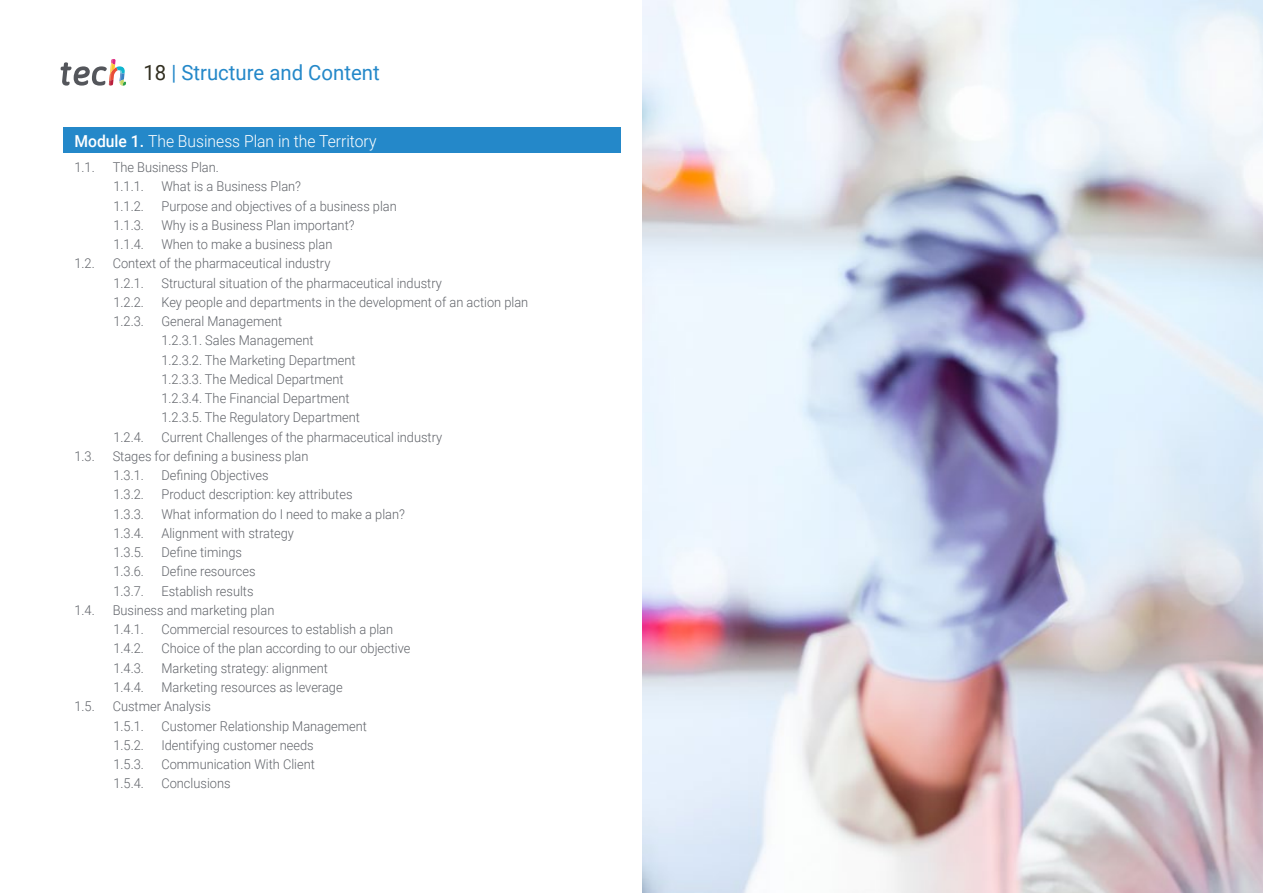
<style>
.page{position:relative;width:1263px;height:893px;background:#fff}
.page>*{position:absolute;margin:0;border:0;box-sizing:border-box;transform-origin:0 0}
.t1{font:21px "Roboto";color:#2488c9}
.t2{font:300 16.5px "Roboto";color:#fff;scale:.95 1}
.t3{font:300 13.5px/19.2px "Roboto";color:#61646a;scale:.95 1}
.s1{color:#312e20}
.s2{font-weight:500}
</style>
<div class="page">
<div style="left:63px;top:128px;width:558px;height:25px;background:#2488c9"></div>
<svg style="left:61px;top:59px;width:65px;height:27px"></svg>
<img style="left:642px;top:0;width:621px;height:893px">
<h1 class="t1" style="left:144px;top:57px;width:238px"><span class="s1">18</span> | Structure and Content</h1>
<p class="t2" style="left:74px;top:129px;width:319px"><span class="s2">Module 1.</span> The Business Plan in the Territory</p>
<p class="t3" style="left:74px;top:157px;width:23px">1.1.</p>
<p class="t3" style="left:113px;top:157px;width:113px">The Business Plan.<br>1.1.1.</p>
<p class="t3" style="left:161px;top:177px;width:149px">What is a Business Plan?</p>
<p class="t3" style="left:113px;top:196px;width:34px">1.1.2.</p>
<p class="t3" style="left:161px;top:196px;width:249px">Purpose and objectives of a business plan</p>
<p class="t3" style="left:113px;top:215px;width:34px">1.1.3.</p>
<p class="t3" style="left:161px;top:215px;width:205px">Why is a Business Plan important?</p>
<p class="t3" style="left:113px;top:234px;width:34px">1.1.4.</p>
<p class="t3" style="left:161px;top:234px;width:181px">When to make a business plan</p>
<p class="t3" style="left:74px;top:254px;width:23px">1.2.</p>
<p class="t3" style="left:113px;top:254px;width:231px">Context of the pharmaceutical industry<br>1.2.1.</p>
<p class="t3" style="left:161px;top:273px;width:297px">Structural situation of the pharmaceutical industry</p>
<p class="t3" style="left:113px;top:292px;width:34px">1.2.2.</p>
<p class="t3" style="left:161px;top:292px;width:388px">Key people and departments in the development of an action plan</p>
<p class="t3" style="left:113px;top:311px;width:34px">1.2.3.</p>
<p class="t3" style="left:161px;top:311px;width:210px">General Management<br>1.2.3.1. Sales Management<br>1.2.3.2. The Marketing Department<br>1.2.3.3. The Medical Department<br>1.2.3.4. The Financial Department<br>1.2.3.5. The Regulatory Department</p>
<p class="t3" style="left:113px;top:427px;width:34px">1.2.4.</p>
<p class="t3" style="left:161px;top:427px;width:297px">Current Challenges of the pharmaceutical industry</p>
<p class="t3" style="left:74px;top:446px;width:23px">1.3.</p>
<p class="t3" style="left:113px;top:446px;width:208px">Stages for defining a business plan<br>1.3.1.</p>
<p class="t3" style="left:161px;top:465px;width:114px">Defining Objectives</p>
<p class="t3" style="left:113px;top:485px;width:34px">1.3.2.</p>
<p class="t3" style="left:161px;top:485px;width:203px">Product description: key attributes</p>
<p class="t3" style="left:113px;top:504px;width:34px">1.3.3.</p>
<p class="t3" style="left:161px;top:504px;width:258px">What information do I need to make a plan?</p>
<p class="t3" style="left:113px;top:523px;width:34px">1.3.4.</p>
<p class="t3" style="left:161px;top:523px;width:141px">Alignment with strategy</p>
<p class="t3" style="left:113px;top:542px;width:34px">1.3.5.</p>
<p class="t3" style="left:161px;top:542px;width:86px">Define timings</p>
<p class="t3" style="left:113px;top:562px;width:34px">1.3.6.</p>
<p class="t3" style="left:161px;top:562px;width:101px">Define resources</p>
<p class="t3" style="left:113px;top:581px;width:34px">1.3.7.</p>
<p class="t3" style="left:161px;top:581px;width:98px">Establish results</p>
<p class="t3" style="left:74px;top:600px;width:23px">1.4.</p>
<p class="t3" style="left:113px;top:600px;width:172px">Business and marketing plan<br>1.4.1.</p>
<p class="t3" style="left:161px;top:619px;width:245px">Commercial resources to establish a plan</p>
<p class="t3" style="left:113px;top:639px;width:34px">1.4.2.</p>
<p class="t3" style="left:161px;top:639px;width:264px">Choice of the plan according to our objective</p>
<p class="t3" style="left:113px;top:658px;width:34px">1.4.3.</p>
<p class="t3" style="left:161px;top:658px;width:177px">Marketing strategy: alignment</p>
<p class="t3" style="left:113px;top:677px;width:34px">1.4.4.</p>
<p class="t3" style="left:161px;top:677px;width:192px">Marketing resources as leverage</p>
<p class="t3" style="left:74px;top:696px;width:23px">1.5.</p>
<p class="t3" style="left:113px;top:696px;width:105px">Custmer Analysis<br>1.5.1.</p>
<p class="t3" style="left:161px;top:716px;width:218px">Customer Relationship Management</p>
<p class="t3" style="left:113px;top:735px;width:34px">1.5.2.</p>
<p class="t3" style="left:161px;top:735px;width:162px">Identifying customer needs</p>
<p class="t3" style="left:113px;top:754px;width:34px">1.5.3.</p>
<p class="t3" style="left:161px;top:754px;width:163px">Communication With Client</p>
<p class="t3" style="left:113px;top:773px;width:34px">1.5.4.</p>
<p class="t3" style="left:161px;top:773px;width:74px">Conclusions</p>
</div>
